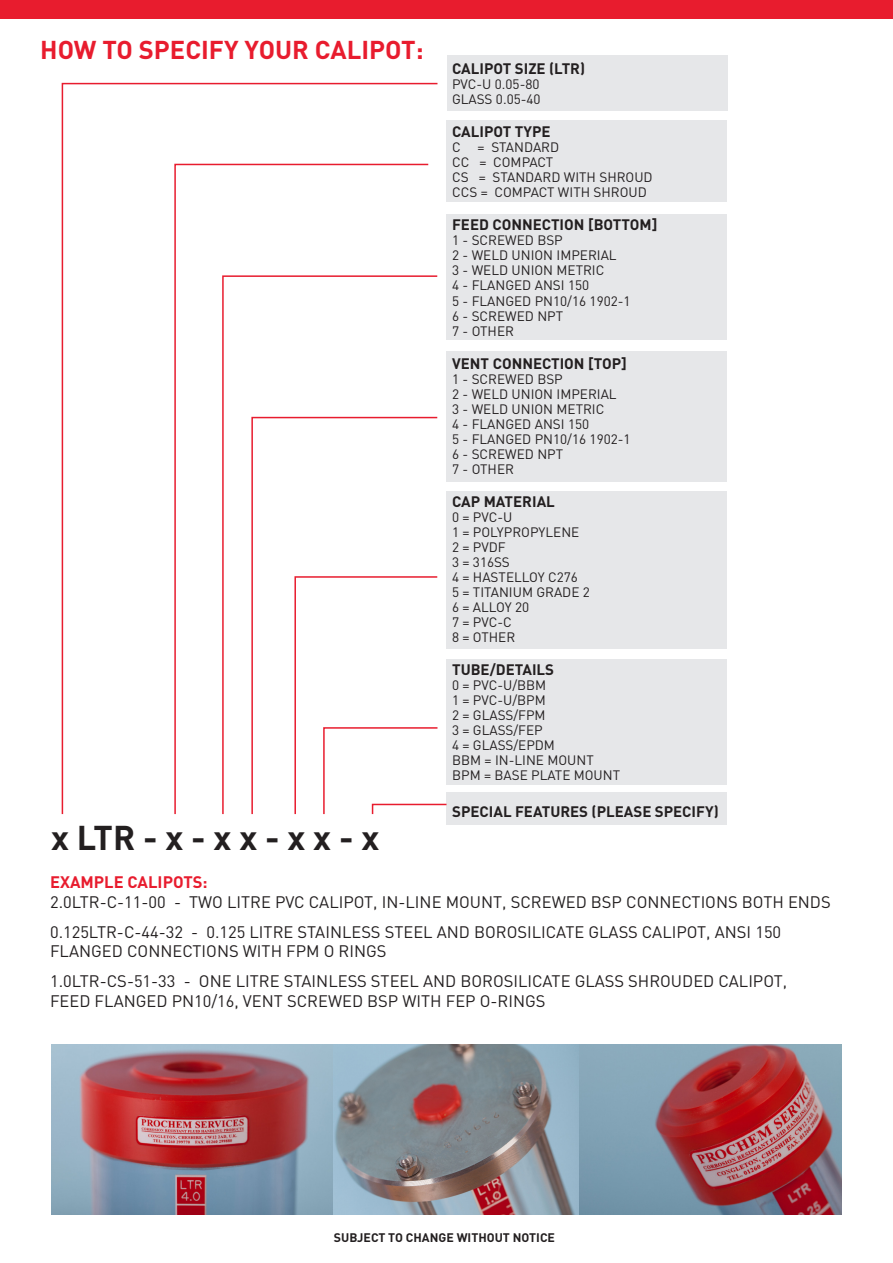
<style>
.page{position:relative;width:893px;height:1263px;background:#fff}
.page>*{position:absolute;margin:0;border:0;box-sizing:border-box;transform-origin:0 0}
.t1{font:700 33.9px "DIN";color:#231f20}
.t2{font:700 25.5px "DIN";color:#e81c2e}
.t3{font:16.5px/19.5px "DIN";color:#231f20}
.t4{font:700 16.5px "DIN";color:#e81c2e}
.t5{font:700 15px "DIN";color:#231f20}
.t6{font:13.5px "DIN";color:#231f20}
.t7{font:700 12.3px "DIN";color:#231f20}
</style>
<div class="page">
<img style="left:51px;top:1044px;width:791px;height:171px">
<div style="left:446px;top:659px;width:281px;height:125px;background:#e6e7e9"></div>
<div style="left:446px;top:792px;width:281px;height:33px;background:#e6e7e9"></div>
<div style="left:446px;top:491px;width:281px;height:158px;background:#e6e7e9"></div>
<div style="left:446px;top:351px;width:281px;height:130px;background:#e6e7e9"></div>
<div style="left:446px;top:120px;width:281px;height:82px;background:#e6e7e9"></div>
<div style="left:446px;top:214px;width:281px;height:125px;background:#e6e7e9"></div>
<div style="left:447px;top:55px;width:281px;height:56px;background:#e6e7e9"></div>
<div style="left:0;top:0;width:893px;height:18px;background:#e81c2e"></div>
<svg style="left:61px;top:82px;width:377px;height:733px"></svg>
<svg style="left:174px;top:163px;width:256px;height:652px"></svg>
<svg style="left:221px;top:275px;width:217px;height:540px"></svg>
<svg style="left:251px;top:416px;width:187px;height:399px"></svg>
<svg style="left:294px;top:575px;width:154px;height:240px"></svg>
<p class="t2" style="left:40px;top:34px;width:385px">HOW TO SPECIFY YOUR CALIPOT:</p>
<p class="t1" style="left:51px;top:815px;width:330px">x LTR - x - x x - x x - x</p>
<p class="t5" style="left:452px;top:59px;width:135px">CALIPOT SIZE (LTR)</p>
<p class="t6" style="left:452px;top:76px;width:89px">PVC-U 0.05-80</p>
<p class="t6" style="left:452px;top:91px;width:90px">GLASS 0.05-40</p>
<p class="t5" style="left:452px;top:122px;width:100px">CALIPOT TYPE</p>
<p class="t6" style="left:452px;top:139px;width:109px">C = STANDARD</p>
<p class="t6" style="left:452px;top:154px;width:103px">CC = COMPACT</p>
<p class="t6" style="left:452px;top:169px;width:202px">CS = STANDARD WITH SHROUD</p>
<p class="t6" style="left:452px;top:184px;width:196px">CCS = COMPACT WITH SHROUD</p>
<p class="t5" style="left:452px;top:215px;width:207px">FEED CONNECTION [BOTTOM]</p>
<p class="t6" style="left:452px;top:232px;width:112px">1 - SCREWED BSP</p>
<p class="t6" style="left:452px;top:247px;width:166px">2 - WELD UNION IMPERIAL</p>
<p class="t6" style="left:452px;top:262px;width:154px">3 - WELD UNION METRIC</p>
<p class="t6" style="left:452px;top:277px;width:139px">4 - FLANGED ANSI 150</p>
<p class="t6" style="left:452px;top:292px;width:180px">5 - FLANGED PN10/16 1902-1</p>
<p class="t6" style="left:452px;top:307px;width:113px">6 - SCREWED NPT</p>
<p class="t6" style="left:452px;top:322px;width:63px">7 - OTHER</p>
<p class="t5" style="left:452px;top:353px;width:176px">VENT CONNECTION [TOP]</p>
<p class="t6" style="left:452px;top:370px;width:112px">1 - SCREWED BSP</p>
<p class="t6" style="left:452px;top:385px;width:166px">2 - WELD UNION IMPERIAL</p>
<p class="t6" style="left:452px;top:400px;width:154px">3 - WELD UNION METRIC</p>
<p class="t6" style="left:452px;top:415px;width:139px">4 - FLANGED ANSI 150</p>
<p class="t6" style="left:452px;top:430px;width:180px">5 - FLANGED PN10/16 1902-1</p>
<p class="t6" style="left:452px;top:445px;width:113px">6 - SCREWED NPT</p>
<p class="t6" style="left:452px;top:460px;width:63px">7 - OTHER</p>
<p class="t5" style="left:452px;top:492px;width:104px">CAP MATERIAL</p>
<p class="t6" style="left:452px;top:509px;width:62px">0 = PVC-U</p>
<p class="t6" style="left:452px;top:524px;width:129px">1 = POLYPROPYLENE</p>
<p class="t6" style="left:452px;top:539px;width:55px">2 = PVDF</p>
<p class="t6" style="left:452px;top:554px;width:59px">3 = 316SS</p>
<p class="t6" style="left:452px;top:569px;width:127px">4 = HASTELLOY C276</p>
<p class="t6" style="left:452px;top:584px;width:139px">5 = TITANIUM GRADE 2</p>
<p class="t6" style="left:452px;top:599px;width:79px">6 = ALLOY 20</p>
<p class="t6" style="left:452px;top:614px;width:61px">7 = PVC-C</p>
<p class="t6" style="left:452px;top:629px;width:65px">8 = OTHER</p>
<p class="t5" style="left:452px;top:660px;width:103px">TUBE/DETAILS</p>
<p class="t6" style="left:452px;top:677px;width:96px">0 = PVC-U/BBM</p>
<p class="t6" style="left:452px;top:692px;width:95px">1 = PVC-U/BPM</p>
<p class="t6" style="left:452px;top:707px;width:95px">2 = GLASS/FPM</p>
<p class="t6" style="left:452px;top:722px;width:92px">3 = GLASS/FEP</p>
<p class="t6" style="left:452px;top:737px;width:104px">4 = GLASS/EPDM</p>
<p class="t6" style="left:452px;top:752px;width:143px">BBM = IN-LINE MOUNT</p>
<p class="t6" style="left:452px;top:767px;width:170px">BPM = BASE PLATE MOUNT</p>
<p class="t5" style="left:452px;top:801px;width:268px">SPECIAL FEATURES (PLEASE SPECIFY)</p>
<p class="t4" style="left:50px;top:871px;width:159px">EXAMPLE CALIPOTS:</p>
<p class="t3" style="left:50px;top:891px;width:782px">2.0LTR-C-11-00 - TWO LITRE PVC CALIPOT, IN-LINE MOUNT, SCREWED BSP CONNECTIONS BOTH ENDS</p>
<p class="t3" style="left:50px;top:921px;width:733px">0.125LTR-C-44-32 - 0.125 LITRE STAINLESS STEEL AND BOROSILICATE GLASS CALIPOT, ANSI 150<br>FLANGED CONNECTIONS WITH FPM O RINGS</p>
<p class="t3" style="left:50px;top:971px;width:739px">1.0LTR-CS-51-33 - ONE LITRE STAINLESS STEEL AND BOROSILICATE GLASS SHROUDED CALIPOT,</p>
<p class="t3" style="left:50px;top:990px;width:497px">FEED FLANGED PN10/16, VENT SCREWED BSP WITH FEP O-RINGS</p>
<p class="t7" style="left:334px;top:1229px;width:223px">SUBJECT TO CHANGE WITHOUT NOTICE</p>
</div>
